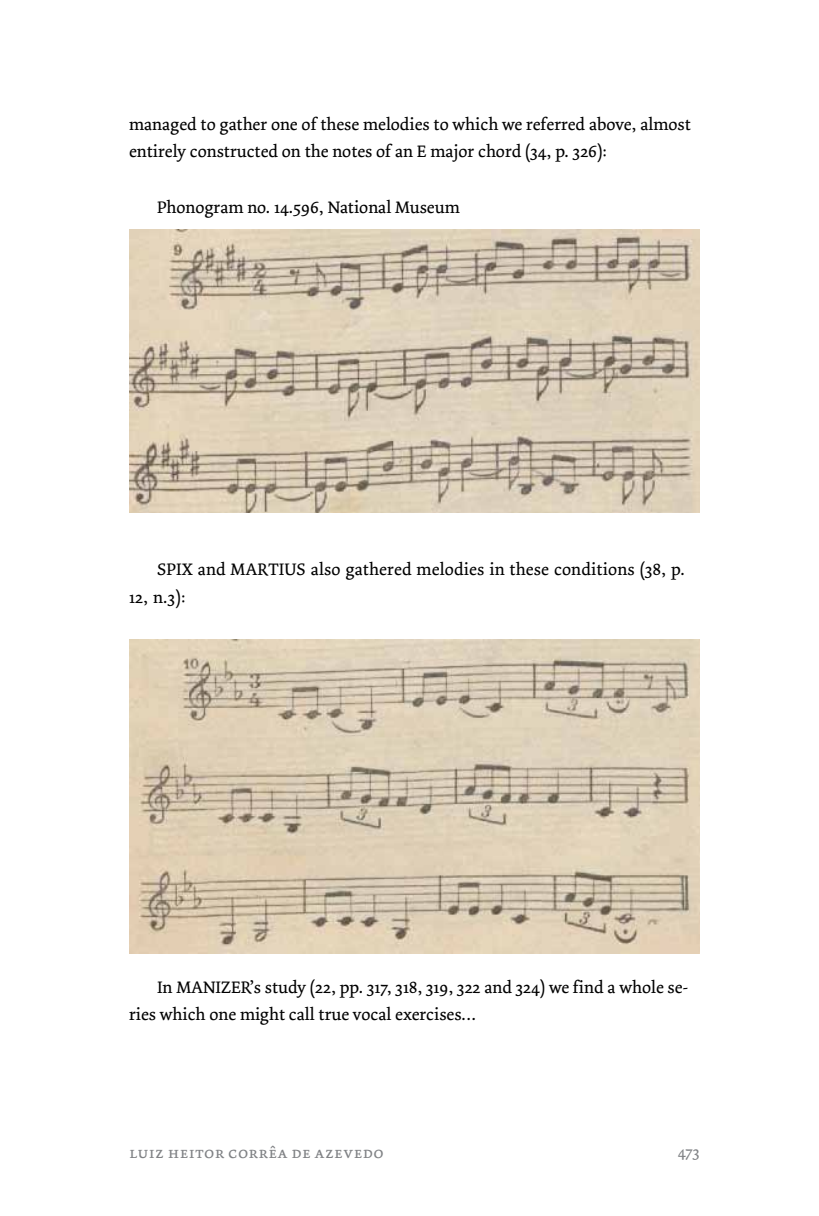
<style>
.page{position:relative;width:819px;height:1216px;background:#fff}
.page>*{position:absolute;margin:0;border:0;box-sizing:border-box;transform-origin:0 0}
.t1{font:17.5px/27.8px "Dolly";color:#000}
.t2{font:16.28px "Dolly SC";letter-spacing:.015em;color:#808285}
.t3{font:16.28px "Dolly";color:#808285}
</style>
<div class="page">
<img style="left:129px;top:229px;width:570px;height:283px">
<img style="left:129px;top:639px;width:570px;height:314px">
<p class="t1" style="left:129px;top:110px;width:563px">managed to gather one of these melodies to which we referred above, almost entirely constructed on the notes of an E major chord (34, p. 326):</p>
<p class="t1" style="left:157px;top:194px;width:304px">Phonogram no. 14.596, National Museum</p>
<p class="t1" style="left:129px;top:555px;width:557px;text-indent:28px">SPIX and MARTIUS also gathered melodies in these conditions (38, p.<br>12, n.3):</p>
<p class="t1" style="left:129px;top:973px;width:561px;text-indent:28px">In MANIZER’s study (22, pp. 317, 318, 319, 322 and 324) we find a whole se&shy;ries which one might call true vocal exercises…</p>
<p class="t2" style="left:129px;top:1143px;width:256px">luiz heitor corrêa de azevedo</p>
<p class="t3" style="left:677px;top:1141px;width:24px">473</p>
</div>
